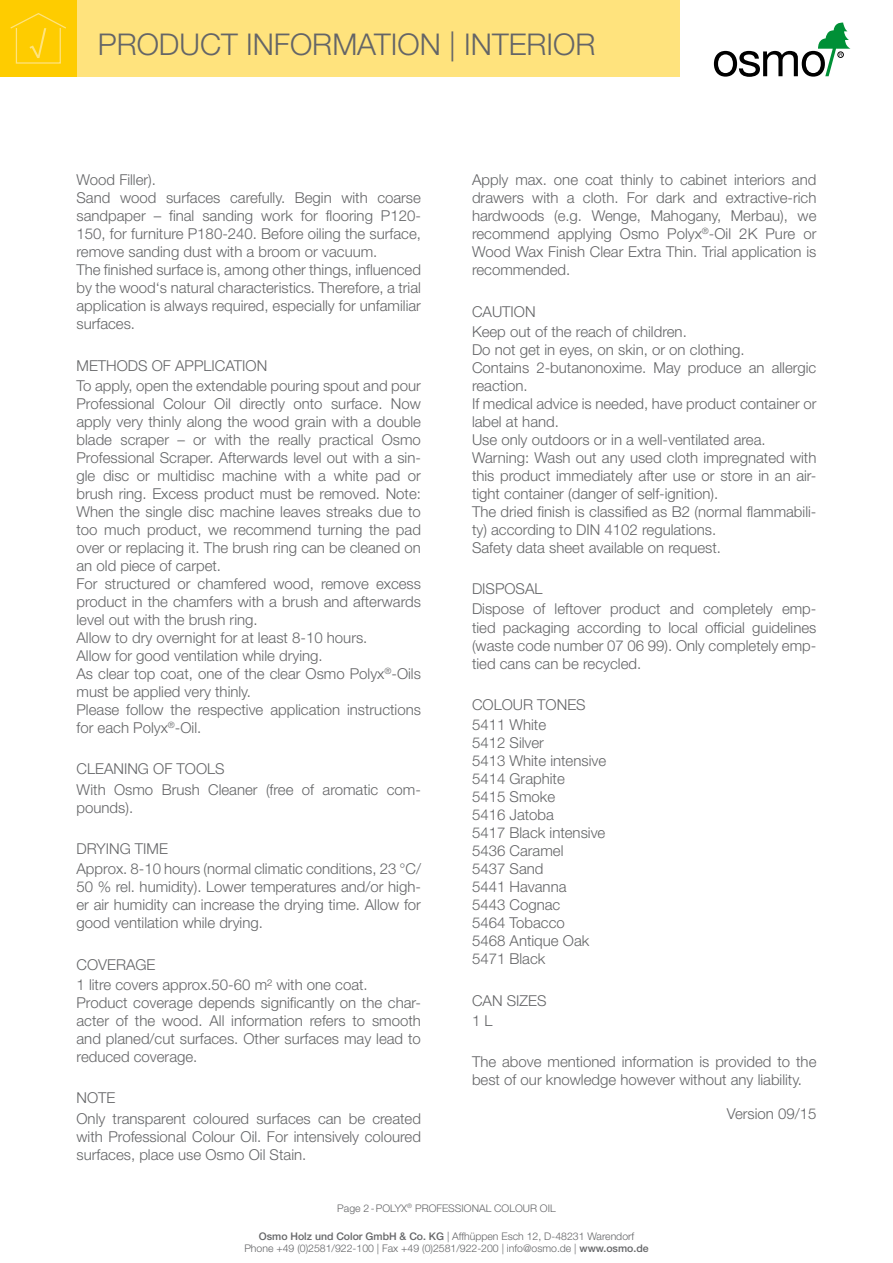
<style>
.page{position:relative;width:893px;height:1263px;background:#fff}
.page>*{position:absolute;margin:0;border:0;box-sizing:border-box;transform-origin:0 0}
.t1{font:300 30px "Helvetica Neue";color:#646567}
.t2{font:300 15px/18px "Helvetica Neue";color:#646567}
.t3{font:300 10.5px/12.6px "Helvetica Neue";color:#646567;text-align:center}
.s1{font-weight:500}
</style>
<div class="page">
<svg style="left:714px;top:23px;width:136px;height:54px"></svg>
<div style="left:77px;top:0;width:603px;height:77px;background:#ffe37d"></div>
<div style="left:0;top:0;width:77px;height:77px;background:#fecc00"></div>
<svg style="left:10px;top:13px;width:56px;height:51px"></svg>
<h1 class="t1" style="left:98px;top:26px;width:499px">PRODUCT INFORMATION | INTERIOR</h1>
<p class="t2" style="left:77px;top:170px;width:346px">Wood Filler).<br>Sand wood surfaces carefully. Begin with coarse sandpaper – final sanding work for flooring P120- 150, for furniture P180-240. Before oiling the surface, remove sanding dust with a broom or vacuum.<br>The finished surface is, among other things, influenced by the wood‘s natural characteristics. Therefore, a trial application is always required, especially for unfamiliar surfaces.</p>
<p class="t2" style="left:77px;top:355px;width:346px;line-height:20.1px">METHODS OF APPLICATION<br>To apply, open the extendable pouring spout and pour</p>
<p class="t2" style="left:77px;top:394px;width:346px">Professional Colour Oil directly onto surface. Now apply very thinly along the wood grain with a double blade scraper – or with the really practical Osmo Professional Scraper. Afterwards level out with a sin&shy;gle disc or multidisc machine with a white pad or brush ring. Excess product must be removed. Note:<br>When the single disc machine leaves streaks due to too much product, we recommend turning the pad over or replacing it. The brush ring can be cleaned on an old piece of carpet.<br>For structured or chamfered wood, remove excess product in the chamfers with a brush and afterwards level out with the brush ring.<br>Allow to dry overnight for at least 8-10 hours.<br>Allow for good ventilation while drying.<br>As clear top coat, one of the clear Osmo Polyx<sup>®</sup>-Oils must be applied very thinly.<br>Please follow the respective application instructions for each Polyx<sup>®</sup>-Oil.</p>
<p class="t2" style="left:77px;top:759px;width:346px;line-height:20.1px">CLEANING OF TOOLS<br>With Osmo Brush Cleaner (free of aromatic com-</p>
<p class="t2" style="left:77px;top:798px;width:58px">pounds).</p>
<p class="t2" style="left:77px;top:838px;width:346px;line-height:20.1px">DRYING TIME<br>Approx. 8-10 hours (normal climatic conditions, 23 °C/</p>
<p class="t2" style="left:77px;top:877px;width:346px;text-align:justify">50 % rel. humidity). Lower temperatures and/or high&shy;er air humidity can increase the drying time. Allow for good ventilation while drying.</p>
<p class="t2" style="left:77px;top:954px;width:293px;line-height:20.1px">COVERAGE<br>1 litre covers approx.50-60 m² with one coat.</p>
<p class="t2" style="left:77px;top:993px;width:346px;text-align:justify">Product coverage depends significantly on the char&shy;acter of the wood. All information refers to smooth and planed/cut surfaces. Other surfaces may lead to reduced coverage.</p>
<p class="t2" style="left:77px;top:1088px;width:346px;line-height:20.1px">NOTE<br>Only transparent coloured surfaces can be created</p>
<p class="t2" style="left:77px;top:1127px;width:346px">with Professional Colour Oil. For intensively coloured surfaces, place use Osmo Oil Stain.</p>
<p class="t2" style="left:472px;top:170px;width:346px;text-align:justify">Apply max. one coat thinly to cabinet interiors and drawers with a cloth. For dark and extractive-rich hardwoods (e.g. Wenge, Mahogany, Merbau), we recommend applying Osmo Polyx<sup>®</sup>-Oil 2K Pure or Wood Wax Finish Clear Extra Thin. Trial application is recommended.</p>
<p class="t2" style="left:472px;top:301px;width:216px;line-height:20.1px">CAUTION<br>Keep out of the reach of children.</p>
<p class="t2" style="left:472px;top:340px;width:346px">Do not get in eyes, on skin, or on clothing.<br>Contains 2-butanonoxime. May produce an allergic reaction.<br>If medical advice is needed, have product container or label at hand.<br>Use only outdoors or in a well-ventilated area.<br>Warning: Wash out any used cloth impregnated with this product immediately after use or store in an air&shy;tight container (danger of self-ignition).<br>The dried finish is classified as B2 (normal flammabili&shy;ty) according to DIN 4102 regulations.<br>Safety data sheet available on request.</p>
<p class="t2" style="left:472px;top:579px;width:346px;line-height:20.1px">DISPOSAL<br>Dispose of leftover product and completely emp-</p>
<p class="t2" style="left:472px;top:618px;width:346px;text-align:justify">tied packaging according to local official guidelines (waste code number 07 06 99). Only completely emp&shy;tied cans can be recycled.</p>
<p class="t2" style="left:472px;top:694px;width:115px;line-height:20.1px">COLOUR TONES<br>5411 White</p>
<p class="t2" style="left:472px;top:733px;width:136px">5412 Silver<br>5413 White intensive<br>5414 Graphite<br>5415 Smoke<br>5416 Jatoba<br>5417 Black intensive<br>5436 Caramel<br>5437 Sand<br>5441 Havanna<br>5443 Cognac<br>5464 Tobacco<br>5468 Antique Oak<br>5471 Black</p>
<p class="t2" style="left:472px;top:990px;width:76px;line-height:20.1px">CAN SIZES<br>1 L</p>
<p class="t2" style="left:472px;top:1053px;width:346px">The above mentioned information is provided to the best of our knowledge however without any liability.</p>
<p class="t2" style="left:727px;top:1104px;width:91px">Version 09/15</p>
<p class="t3" style="left:337px;top:1202px;width:220px">Page 2-POLYX<sup>®</sup> PROFESSIONAL COLOUR OIL</p>
<p class="t3" style="left:244px;top:1229px;width:406px"><span class="s1">Osmo Holz und Color GmbH &amp; Co. KG</span> | Affhüppen Esch 12, D-48231 Warendorf<br>Phone +49 (0)2581/922-100 | Fax +49 (0)2581/922-200 | info@osmo.de | <span class="s1">www.osmo.de</span></p>
</div>
